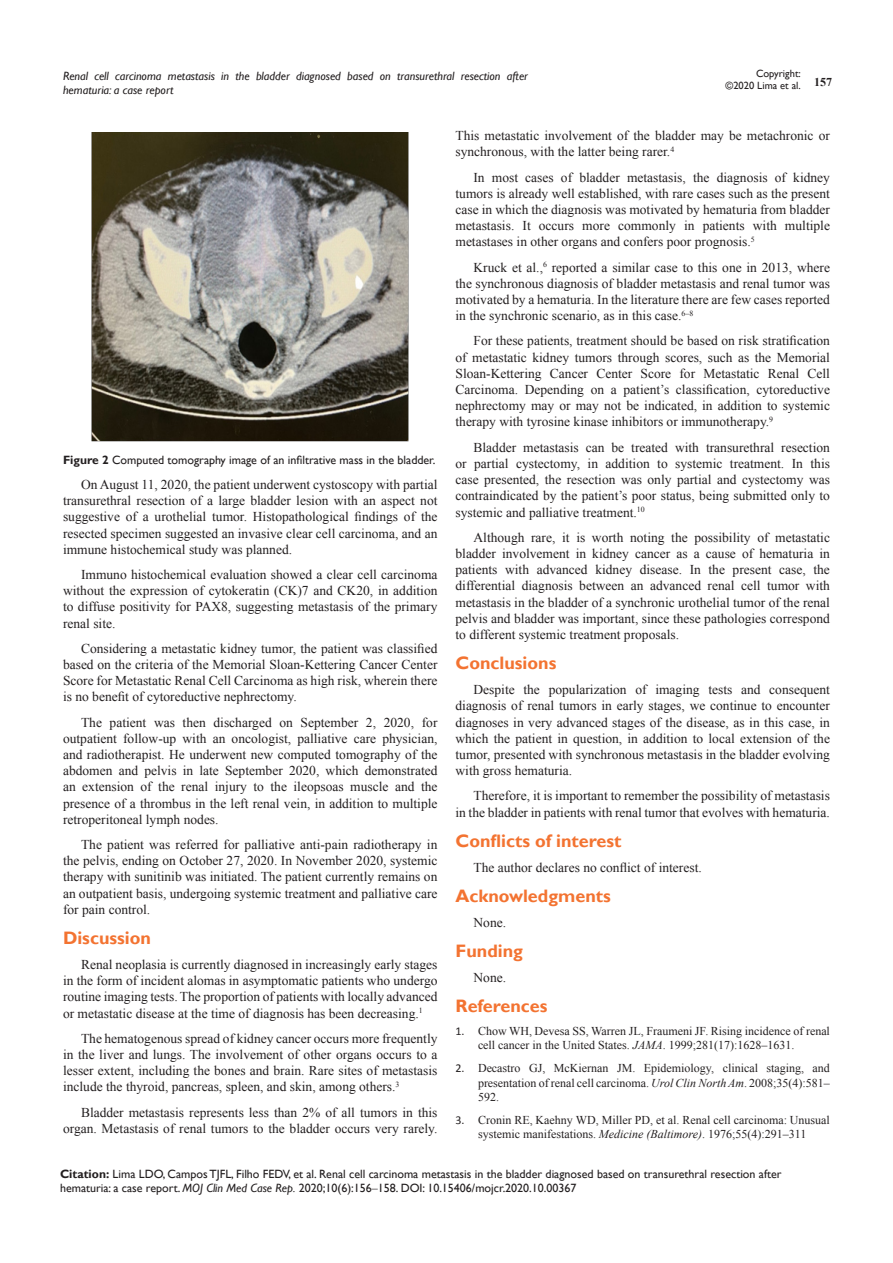
<style>
.page{position:relative;width:893px;height:1263px;background:#fff}
.page>*{position:absolute;margin:0;border:0;box-sizing:border-box;transform-origin:0 0}
.List_Paragraph{font:700 18px "Gill Sans";color:#f37331}
.t1{font:13.5px/16.2px "Times New Roman";color:#231f20;text-align:justify}
.t2{font:12px/13.8px "Times New Roman";color:#231f20}
.Citation{font:12px/14.4px "Gill Sans";color:#231f20}
.t3{font:italic 12px/14.4px "Gill Sans";color:#231f20}
.t4{font:700 12px "Times New Roman";color:#231f20}
.t5{font:10.5px/12.6px "Gill Sans";color:#231f20;text-align:right}
.s1{font-weight:700}
.s2{font-family:"Calibri"}
.s3{font-style:italic}
.s4{font-family:"Times New Roman"}
</style>
<div class="page">
<img style="left:92px;top:132px;width:317px;height:309px">
<p class="t5" style="left:726px;top:67px;width:77px">Copyright: ©2020 Lima et al.</p>
<p class="t3" style="left:63px;top:69px;width:466px">Renal cell carcinoma metastasis in the bladder diagnosed based on transurethral resection after hematuria: a case report</p>
<p class="t4" style="left:814px;top:73px;width:19px">157</p>
<p class="Citation" style="left:63px;top:453px;width:374px"><span class="s1">Figure 2</span> Computed tomography image of an infiltrative mass in the bladder.</p>
<p class="t1" style="left:63px;top:476px;width:376px;text-indent:18px">On August 11, 2020, the patient underwent cystoscopy with partial transurethral resection of a large bladder lesion with an aspect not suggestive of a urothelial tumor. Histopathological findings of the resected specimen suggested an invasive clear cell carcinoma, and an immune histochemical study was planned.</p>
<p class="t1" style="left:63px;top:566px;width:376px;text-indent:18px">Immuno histochemical evaluation showed a clear cell carcinoma without the expression of cytokeratin (CK)7 and CK20, in addition to diffuse positivity for PAX8, suggesting metastasis of the primary renal site.</p>
<p class="t1" style="left:63px;top:640px;width:376px;text-indent:18px">Considering a metastatic kidney tumor, the patient was classified based on the criteria of the Memorial Sloan-Kettering Cancer Center Score for Metastatic Renal Cell Carcinoma as high risk, wherein there is no benefit of cytoreductive nephrectomy.</p>
<p class="t1" style="left:63px;top:714px;width:376px;text-indent:18px">The patient was then discharged on September 2, 2020, for outpatient follow-up with an oncologist, palliative care physician, and radiotherapist. He underwent new computed tomography of the abdomen and pelvis in late September 2020, which demonstrated an extension of the renal injury to the ileopsoas muscle and the presence of a thrombus in the left renal vein, in addition to multiple retroperitoneal lymph nodes.</p>
<p class="t1" style="left:63px;top:836px;width:376px;text-indent:18px">The patient was referred for palliative anti-pain radiotherapy in the pelvis, ending on October 27, 2020. In November 2020, systemic therapy with sunitinib was initiated. The patient currently remains on an outpatient basis, undergoing systemic treatment and palliative care for pain control.</p>
<p class="List_Paragraph" style="left:63px;top:927px;width:89px">Discussion</p>
<p class="t1" style="left:63px;top:956px;width:376px;text-indent:18px">Renal neoplasia is currently diagnosed in increasingly early stages in the form of incident alomas in asymptomatic patients who undergo routine imaging tests. The proportion of patients with locally advanced or metastatic disease at the time of diagnosis has been decreasing.<sup>1</sup></p>
<p class="t1" style="left:63px;top:1030px;width:376px;text-indent:18px">The hematogenous spread of kidney cancer occurs more frequently in the liver and lungs. The involvement of other organs occurs to a lesser extent, including the bones and brain. Rare sites of metastasis include the thyroid, pancreas, spleen, and skin, among others.<sup>3</sup></p>
<p class="t1" style="left:63px;top:1104px;width:376px;text-align:right">Bladder metastasis represents less than 2% of all tumors in this organ. Metastasis of renal tumors to the bladder occurs very rarely.</p>
<p class="t1" style="left:455px;top:127px;width:376px">This metastatic involvement of the bladder may be metachronic or synchronous, with the latter being rarer.<sup>4</sup></p>
<p class="t1" style="left:455px;top:169px;width:376px;text-indent:18px">In most cases of bladder metastasis, the diagnosis of kidney tumors is already well established, with rare cases such as the present case in which the diagnosis was motivated by hematuria from bladder metastasis. It occurs more commonly in patients with multiple metastases in other organs and confers poor prognosis.<sup>5</sup></p>
<p class="t1" style="left:455px;top:259px;width:376px;text-indent:18px">Kruck et al.,<sup>6</sup> reported a similar case to this one in 2013, where the synchronous diagnosis of bladder metastasis and renal tumor was motivated by a hematuria. In the literature there are few cases reported in the synchronic scenario, as in this case.<sup>6–8</sup></p>
<p class="t1" style="left:455px;top:333px;width:376px;text-indent:18px">For these patients, treatment should be based on risk stratification of metastatic kidney tumors through scores, such as the Memorial Sloan-Kettering Cancer Center Score for Metastatic Renal Cell Carcinoma. Depending on a patient’s classification, cytoreductive nephrectomy may or may not be indicated, in addition to systemic therapy with tyrosine kinase inhibitors or immunotherapy.<sup>9</sup></p>
<p class="t1" style="left:455px;top:439px;width:376px;text-indent:18px">Bladder metastasis can be treated with transurethral resection or partial cystectomy, in addition to systemic treatment. In this case presented, the resection was only partial and cystectomy was contraindicated by the patient’s poor status, being submitted only to systemic and palliative treatment.<sup>10</sup></p>
<p class="t1" style="left:455px;top:529px;width:376px;text-indent:18px">Although rare, it is worth noting the possibility of metastatic bladder involvement in kidney cancer as a cause of hematuria in patients with advanced kidney disease. In the present case, the differential diagnosis between an advanced renal cell tumor with metastasis in the bladder of a synchronic urothelial tumor of the renal pelvis and bladder was important, since these pathologies correspond to different systemic treatment proposals.</p>
<p class="List_Paragraph" style="left:455px;top:652px;width:102px">Conclusions</p>
<p class="t1" style="left:455px;top:681px;width:376px;text-indent:18px">Despite the popularization of imaging tests and consequent diagnosis of renal tumors in early stages, we continue to encounter diagnoses in very advanced stages of the disease, as in this case, in which the patient in question, in addition to local extension of the tumor, presented with synchronous metastasis in the bladder evolving with gross hematuria.</p>
<p class="t1" style="left:455px;top:787px;width:376px;text-align:right">Therefore, it is important to remember the possibility of metastasis<br>in the bladder in patients with renal tumor that evolves with hematuria.</p>
<p class="List_Paragraph" style="left:455px;top:830px;width:168px">Conflicts of interest</p>
<p class="t1" style="left:473px;top:859px;width:230px">The author declares no conflict of interest.</p>
<p class="List_Paragraph" style="left:455px;top:885px;width:157px">Acknowledgments</p>
<p class="t1" style="left:473px;top:914px;width:34px">None.</p>
<p class="List_Paragraph" style="left:455px;top:940px;width:69px">Funding</p>
<p class="t1" style="left:473px;top:969px;width:34px">None.</p>
<p class="List_Paragraph" style="left:455px;top:995px;width:94px">References</p>
<p class="t2" style="left:478px;top:1024px;width:353px;text-indent:-22px"><span class="s2">1.</span> Chow WH, Devesa SS, Warren JL, Fraumeni JF. Rising incidence of renal cell cancer in the United States. <span class="s3">JAMA</span>. 1999;281(17):1628–1631.</p>
<p class="t2" style="left:478px;top:1061px;width:353px;line-height:14.4px;text-align:justify;text-indent:-22px"><span class="s2">2.</span> Decastro GJ, McKiernan JM. Epidemiology, clinical staging, and presentation of renal cell carcinoma. <span class="s3">Urol Clin North Am</span>. 2008;35(4):581– 592.</p>
<p class="t2" style="left:455px;top:1113px;width:376px;text-align:center"><span class="s2">3.</span> Cronin RE, Kaehny WD, Miller PD, et al. Renal cell carcinoma: Unusual systemic manifestations. <span class="s3">Medicine (Baltimore)</span>. 1976;55(4):291–311</p>
<p class="Citation" style="left:60px;top:1167px;width:723px"><span class="s1">Citation:</span> Lima LDO, Campos TJFL, Filho FEDV, et al. Renal cell carcinoma metastasis in the bladder diagnosed based on transurethral resection after hematuria: a case report. <span class="s3">MOJ Clin Med Case Rep.</span> 2020;10(6):156<span class="s4">‒</span>158. DOI: 10.15406/mojcr.2020.10.00367</p>
</div>
